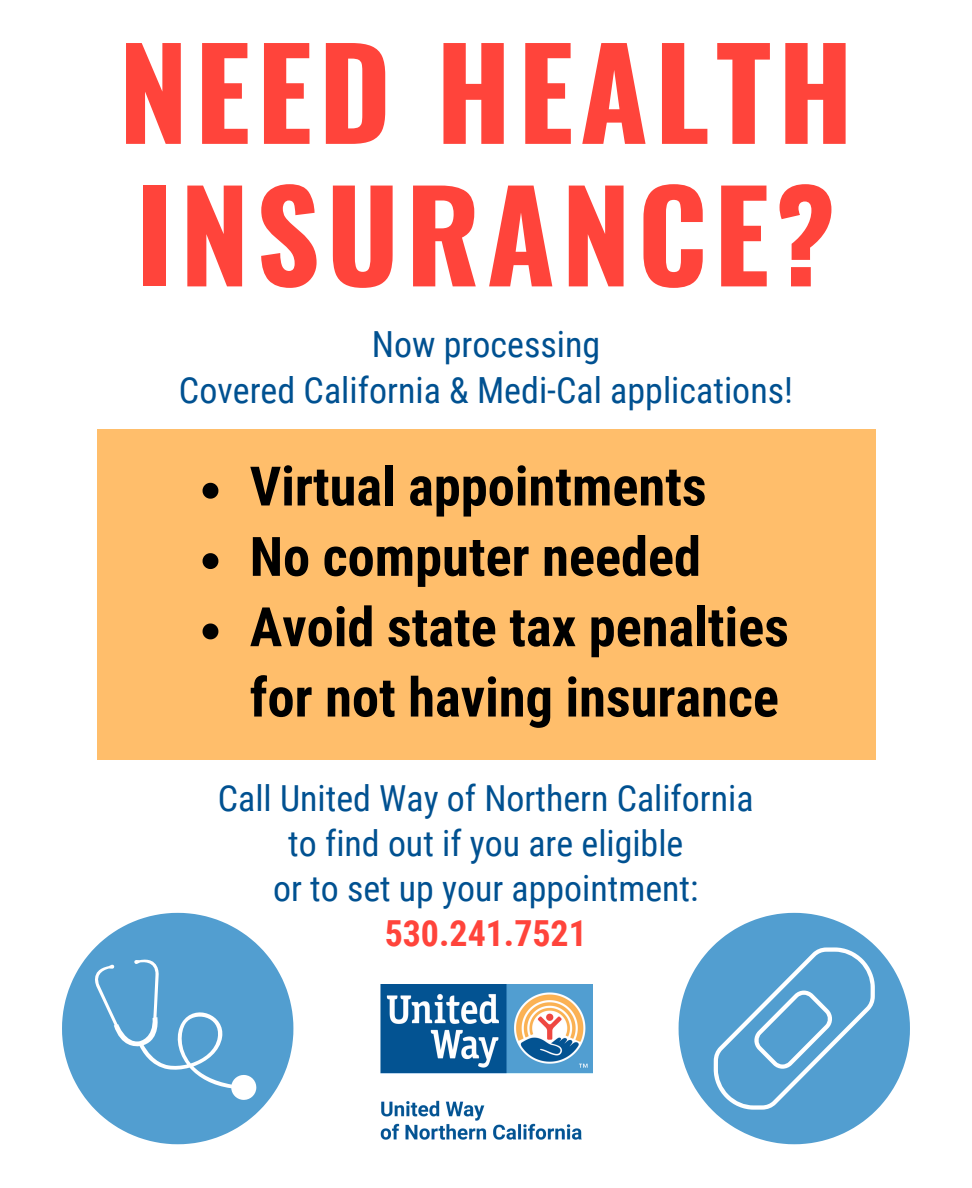
<style>
.page{position:relative;width:972px;height:1188px;background:#fff}
.page>*{position:absolute;margin:0;border:0;box-sizing:border-box;transform-origin:0 0}
.t1{font:700 124.5px/142.5px "Oswald";letter-spacing:.05em;color:#ff443b}
.t2{font:700 54.6px/70.5px "Roboto Condensed";color:#000}
.t3{font:36px/45px "Roboto Condensed";color:#005191;text-align:center}
.t4{font:700 36px "Roboto Condensed";color:#ff443b}
</style>
<div class="page">
<img style="left:381px;top:984px;width:211px;height:156px">
<div style="left:97px;top:429px;width:778px;height:330px;background:#ffbe6b"></div>
<svg style="left:62px;top:913px;width:231px;height:231px;fill:#529ed0"></svg>
<svg style="left:78px;top:950px;width:189px;height:151px;background:#62a7d4"></svg>
<svg style="left:679px;top:913px;width:231px;height:231px;fill:#529ed0"></svg>
<svg style="left:714px;top:947px;width:161px;height:163px;background:#65a8d5"></svg>
<svg style="left:203px;top:483px;width:15px;height:16px"></svg>
<svg style="left:203px;top:553px;width:15px;height:16px"></svg>
<svg style="left:203px;top:624px;width:15px;height:15px"></svg>
<h1 class="t1" style="left:119px;top:16px;width:736px">NEED HEALTH<br>INSURANCE?</h1>
<p class="t3" style="left:179px;top:321px;width:616px;line-height:46.5px">Now processing<br>Covered California &amp; Medi-Cal applications!</p>
<h2 class="t2" style="left:250px;top:452px;width:541px">Virtual appointments<br>No computer needed<br>Avoid state tax penalties for not having insurance</h2>
<p class="t3" style="left:218px;top:777px;width:537px">Call United Way of Northern California to find out if you are eligible<br>or to set up your appointment:</p>
<p class="t4" style="left:385px;top:913px;width:204px">530.241.7521</p>
</div>
